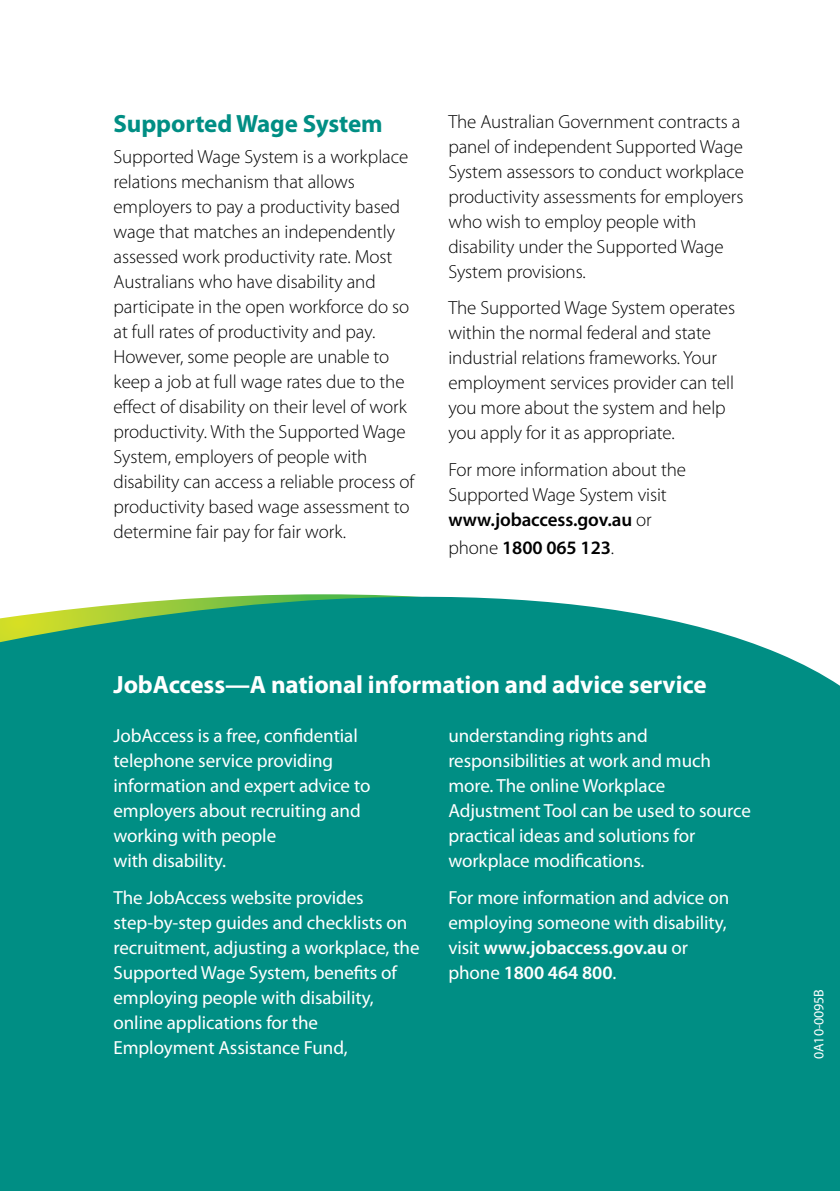
<style>
.page{position:relative;width:840px;height:1191px;background:#fff}
.page>*{position:absolute;margin:0;border:0;box-sizing:border-box;transform-origin:0 0}
.t1{font:700 25px "Myriad Pro";letter-spacing:-.005em;color:#fff}
.t2{font:700 25px "Myriad Pro";letter-spacing:-.005em;color:#008e84}
.t3{font:300 19px/25px "Myriad Pro";letter-spacing:-.005em;color:#000}
.t4{font:19px/25px "Myriad Pro";letter-spacing:-.005em;color:#fff}
.t5{font:600 19px "Myriad Pro";letter-spacing:-.005em;color:#000}
.t6{font:14px "Myriad Pro";letter-spacing:-.005em;color:#fff}
.s1{font-weight:600}
.s2{font-weight:300}
</style>
<div class="page">
<div style="left:0;top:594px;width:839px;height:597px;background:#008e84"></div>
<h1 class="t2" style="left:113px;top:107px;width:270px">Supported Wage System</h1>
<p class="t3" style="left:113px;top:144px;width:302px">Supported Wage System is a workplace relations mechanism that allows employers to pay a productivity based wage that matches an independently assessed work productivity rate. Most Australians who have disability and participate in the open workforce do so at full rates of productivity and pay.<br>However, some people are unable to keep a job at full wage rates due to the effect of disability on their level of work productivity. With the Supported Wage System, employers of people with disability can access a reliable process of productivity based wage assessment to determine fair pay for fair work.</p>
<p class="t3" style="left:448px;top:109px;width:297px">The Australian Government contracts a panel of independent Supported Wage System assessors to conduct workplace productivity assessments for employers who wish to employ people with disability under the Supported Wage System provisions.</p>
<p class="t3" style="left:448px;top:295px;width:288px">The Supported Wage System operates within the normal federal and state industrial relations frameworks. Your employment services provider can tell you more about the system and help you apply for it as appropriate.</p>
<p class="t3" style="left:448px;top:456px;width:239px">For more information about the<br>Supported Wage System visit <span class="s1">www.jobaccess.gov.au</span> or</p>
<p class="t5" style="left:448px;top:535px;width:167px"><span class="s2">phone</span> 1800 065 123<span class="s2">.</span></p>
<h1 class="t1" style="left:113px;top:669px;width:594px">JobAccess—A national information and advice service</h1>
<p class="t4" style="left:113px;top:723px;width:258px">JobAccess is a free, confidential telephone service providing information and expert advice to employers about recruiting and working with people<br>with disability.</p>
<p class="t4" style="left:113px;top:884px;width:307px">The JobAccess website provides step-by-step guides and checklists on recruitment, adjusting a workplace, the Supported Wage System, benefits of employing people with disability, online applications for the Employment Assistance Fund,</p>
<p class="t4" style="left:448px;top:723px;width:304px">understanding rights and responsibilities at work and much more. The online Workplace<br>Adjustment Tool can be used to source practical ideas and solutions for workplace modifications.</p>
<p class="t4" style="left:448px;top:884px;width:282px">For more information and advice on employing someone with disability, visit <span class="s1">www.jobaccess.gov.au</span> or phone <span class="s1">1800 464 800</span>.</p>
<p class="t6" style="left:809px;top:1059px;width:72px;rotate:-90deg">0A10-0095B</p>
</div>
